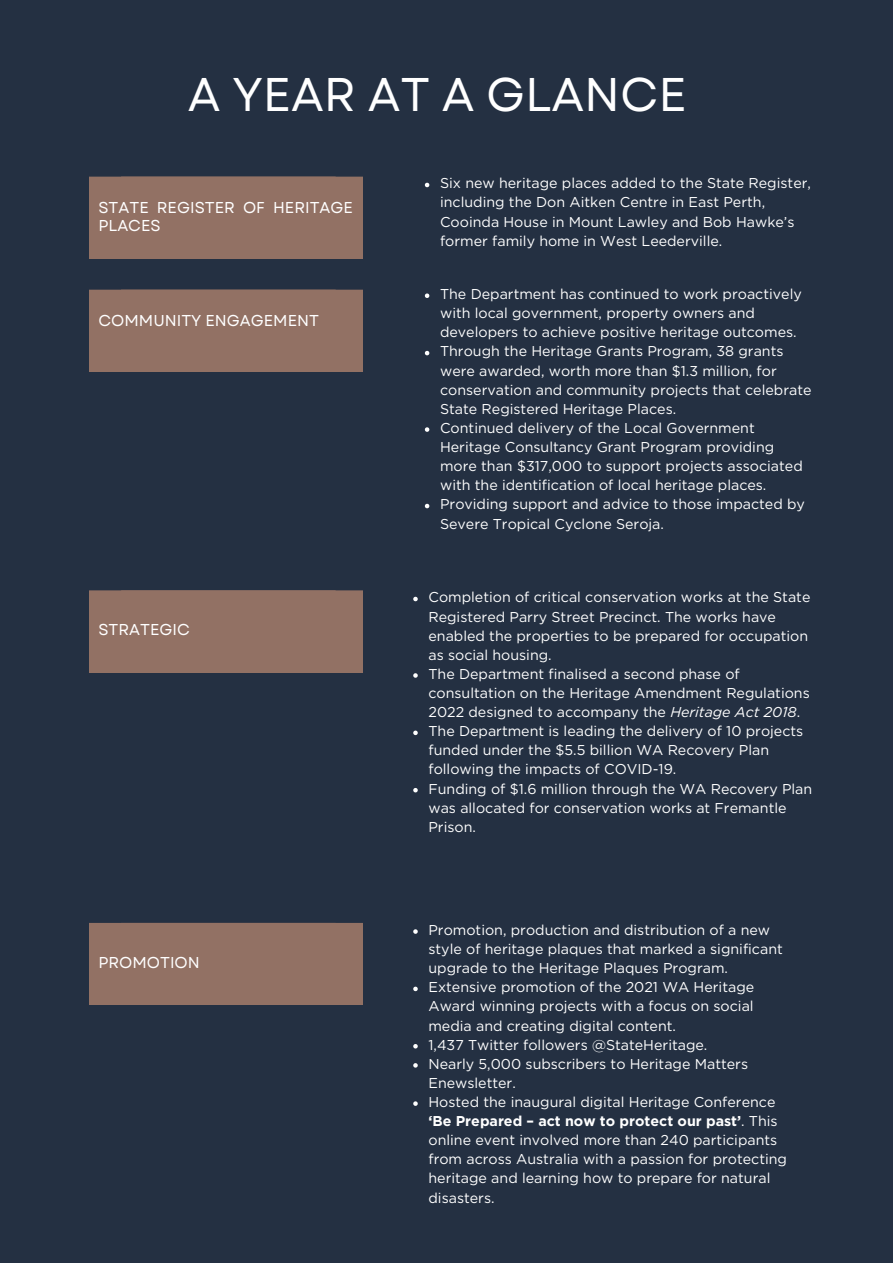
<style>
.page{position:relative;width:893px;height:1264px;background:#fff}
.page>*{position:absolute;margin:0;border:0;box-sizing:border-box;transform-origin:0 0}
.t1{font:47.1px "Garet";color:#fff}
.t2{font:15.75px/18px "Garet";color:#fff}
.t3{font:14.25px/19px "Gotham";color:#fff}
.s1{font-style:italic}
.s2{font-weight:700}
</style>
<div class="page">
<div style="left:0;top:0;width:892px;height:1262px;background:#243042"></div>
<div style="left:89px;top:177px;width:273px;height:82px;background:#927164"></div>
<svg style="left:425px;top:183px;width:4px;height:4px"></svg>
<div style="left:89px;top:290px;width:273px;height:82px;background:#927164"></div>
<svg style="left:425px;top:293px;width:4px;height:5px"></svg>
<svg style="left:425px;top:351px;width:4px;height:4px"></svg>
<svg style="left:425px;top:427px;width:4px;height:5px"></svg>
<svg style="left:425px;top:504px;width:4px;height:4px"></svg>
<div style="left:89px;top:590px;width:273px;height:82px;background:#927164"></div>
<svg style="left:413px;top:596px;width:4px;height:5px"></svg>
<svg style="left:413px;top:673px;width:4px;height:4px"></svg>
<svg style="left:413px;top:730px;width:4px;height:5px"></svg>
<svg style="left:413px;top:788px;width:4px;height:4px"></svg>
<div style="left:89px;top:922px;width:273px;height:82px;background:#927164"></div>
<svg style="left:413px;top:929px;width:4px;height:4px"></svg>
<svg style="left:413px;top:986px;width:4px;height:5px"></svg>
<svg style="left:413px;top:1044px;width:4px;height:4px"></svg>
<svg style="left:413px;top:1063px;width:4px;height:4px"></svg>
<svg style="left:413px;top:1101px;width:4px;height:4px"></svg>
<p class="t1" style="left:188px;top:60px;width:500px">A YEAR AT A GLANCE</p>
<p class="t2" style="left:98px;top:198px;width:256px">STATE REGISTER OF HERITAGE<br>PLACES</p>
<p class="t2" style="left:98px;top:311px;width:222px">COMMUNITY ENGAGEMENT</p>
<p class="t2" style="left:98px;top:621px;width:93px">STRATEGIC</p>
<p class="t2" style="left:98px;top:953px;width:103px">PROMOTION</p>
<p class="t3" style="left:440px;top:174px;width:372px">Six new heritage places added to the State Register, including the Don Aitken Centre in East Perth, Cooinda House in Mount Lawley and Bob Hawke’s former family home in West Leederville.</p>
<p class="t3" style="left:440px;top:284px;width:363px">The Department has continued to work proactively with local government, property owners and developers to achieve positive heritage outcomes.</p>
<p class="t3" style="left:440px;top:342px;width:373px">Through the Heritage Grants Program, 38 grants were awarded, worth more than $1.3 million, for conservation and community projects that celebrate State Registered Heritage Places.</p>
<p class="t3" style="left:440px;top:418px;width:364px">Continued delivery of the Local Government Heritage Consultancy Grant Program providing more than $317,000 to support projects associated with the identification of local heritage places.</p>
<p class="t3" style="left:440px;top:495px;width:366px">Providing support and advice to those impacted by<br>Severe Tropical Cyclone Seroja.</p>
<p class="t3" style="left:428px;top:587px;width:383px">Completion of critical conservation works at the State Registered Parry Street Precinct. The works have enabled the properties to be prepared for occupation as social housing.</p>
<p class="t3" style="left:428px;top:664px;width:383px">The Department finalised a second phase of consultation on the Heritage Amendment Regulations<br>2022 designed to accompany the <span class="s1">Heritage Act 2018</span>.</p>
<p class="t3" style="left:428px;top:721px;width:376px">The Department is leading the delivery of 10 projects funded under the $5.5 billion WA Recovery Plan following the impacts of COVID-19.</p>
<p class="t3" style="left:428px;top:779px;width:385px">Funding of $1.6 million through the WA Recovery Plan was allocated for conservation works at Fremantle<br>Prison.</p>
<p class="t3" style="left:428px;top:920px;width:356px">Promotion, production and distribution of a new style of heritage plaques that marked a significant upgrade to the Heritage Plaques Program.</p>
<p class="t3" style="left:428px;top:977px;width:327px;text-align:justify">Extensive promotion of the 2021 WA Heritage Award winning projects with a focus on social media and creating digital content.</p>
<p class="t3" style="left:428px;top:1034px;width:280px">1,437 Twitter followers @StateHeritage.</p>
<p class="t3" style="left:428px;top:1054px;width:321px">Nearly 5,000 subscribers to Heritage Matters<br>Enewsletter.</p>
<p class="t3" style="left:428px;top:1092px;width:360px">Hosted the inaugural digital Heritage Conference <span class="s2">‘Be Prepared – act now to protect our past’</span>. This online event involved more than 240 participants from across Australia with a passion for protecting heritage and learning how to prepare for natural disasters.</p>
</div>
